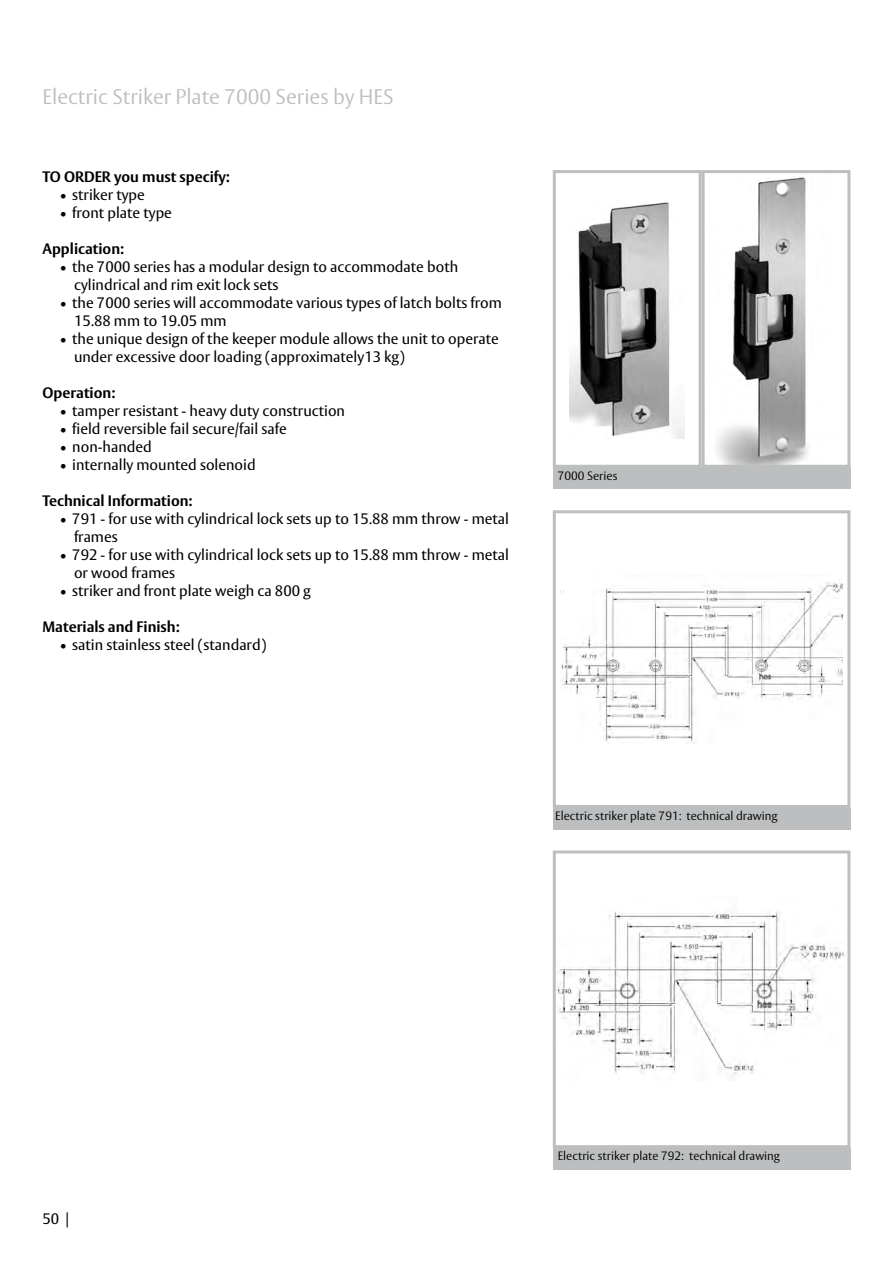
<style>
.page{position:relative;width:893px;height:1263px;background:#fff}
.page>*{position:absolute;margin:0;border:0;box-sizing:border-box;transform-origin:0 0}
.t1{font:300 21px "ASSA Vesta";color:#bcbec0}
.t2{font:15px/18px "ASSA Vesta";color:#000}
.t3{font:700 15px "ASSA Vesta";color:#000}
.t4{font:300 12px "ASSA Vesta";color:#000}
.s1{font-weight:300}
</style>
<div class="page">
<img style="left:570px;top:202px;width:115px;height:236px">
<div style="left:553px;top:170px;width:149px;height:298px;border:3px solid #bcbec0"></div>
<div style="left:553px;top:468px;width:297px;height:21px;background:#bcbec0"></div>
<img style="left:561px;top:582px;width:282px;height:162px">
<div style="left:553px;top:510px;width:297px;height:298px;border:3px solid #bcbec0"></div>
<div style="left:553px;top:808px;width:297px;height:21px;background:#bcbec0"></div>
<img style="left:557px;top:911px;width:288px;height:167px">
<div style="left:553px;top:850px;width:297px;height:298px;border:3px solid #bcbec0"></div>
<div style="left:553px;top:1148px;width:297px;height:21px;background:#bcbec0"></div>
<img style="left:717px;top:176px;width:91px;height:288px">
<div style="left:702px;top:170px;width:148px;height:298px;border:3px solid #bcbec0"></div>
<h1 class="t1" style="left:43px;top:84px;width:353px">Electric Striker Plate 7000 Series by HES</h1>
<p class="t3" style="left:43px;top:167px;width:189px">TO ORDER you must specify:</p>
<p class="t2" style="left:60px;top:186px;width:87px"><span class="s1">•</span> striker type</p>
<p class="t2" style="left:60px;top:204px;width:114px"><span class="s1">•</span> front plate type</p>
<p class="t3" style="left:43px;top:239px;width:83px">Application:</p>
<p class="t2" style="left:74px;top:258px;width:386px;text-indent:-14px"><span class="s1">•</span> the 7000 series has a modular design to accommodate both cylindrical and rim exit lock sets</p>
<p class="t2" style="left:74px;top:294px;width:429px;text-indent:-14px"><span class="s1">•</span> the 7000 series will accommodate various types of latch bolts from<br>15.88 mm to 19.05 mm</p>
<p class="t2" style="left:74px;top:330px;width:426px;text-indent:-14px"><span class="s1">•</span> the unique design of the keeper module allows the unit to operate under excessive door loading (approximately13 kg)</p>
<p class="t3" style="left:43px;top:383px;width:74px">Operation:</p>
<p class="t2" style="left:60px;top:402px;width:287px"><span class="s1">•</span> tamper resistant - heavy duty construction</p>
<p class="t2" style="left:60px;top:420px;width:229px"><span class="s1">•</span> field reversible fail secure/fail safe</p>
<p class="t2" style="left:60px;top:438px;width:94px"><span class="s1">•</span> non-handed</p>
<p class="t2" style="left:60px;top:456px;width:198px"><span class="s1">•</span> internally mounted solenoid</p>
<p class="t3" style="left:43px;top:491px;width:152px">Technical Information:</p>
<p class="t2" style="left:74px;top:510px;width:436px;text-indent:-14px"><span class="s1">•</span> 791 - for use with cylindrical lock sets up to 15.88 mm throw - metal frames</p>
<p class="t2" style="left:74px;top:546px;width:436px;text-indent:-14px"><span class="s1">•</span> 792 - for use with cylindrical lock sets up to 15.88 mm throw - metal or wood frames</p>
<p class="t2" style="left:60px;top:582px;width:253px"><span class="s1">•</span> striker and front plate weigh ca 800 g</p>
<p class="t3" style="left:43px;top:617px;width:139px">Materials and Finish:</p>
<p class="t2" style="left:60px;top:636px;width:208px"><span class="s1">•</span> satin stainless steel (standard)</p>
<p class="t4" style="left:558px;top:469px;width:61px">7000 Series</p>
<p class="t4" style="left:555px;top:809px;width:224px">Electric striker plate 791: technical drawing</p>
<p class="t2" style="left:43px;top:1210px;width:28px">50 |</p>
<p class="t4" style="left:558px;top:1149px;width:224px">Electric striker plate 792: technical drawing</p>
</div>
